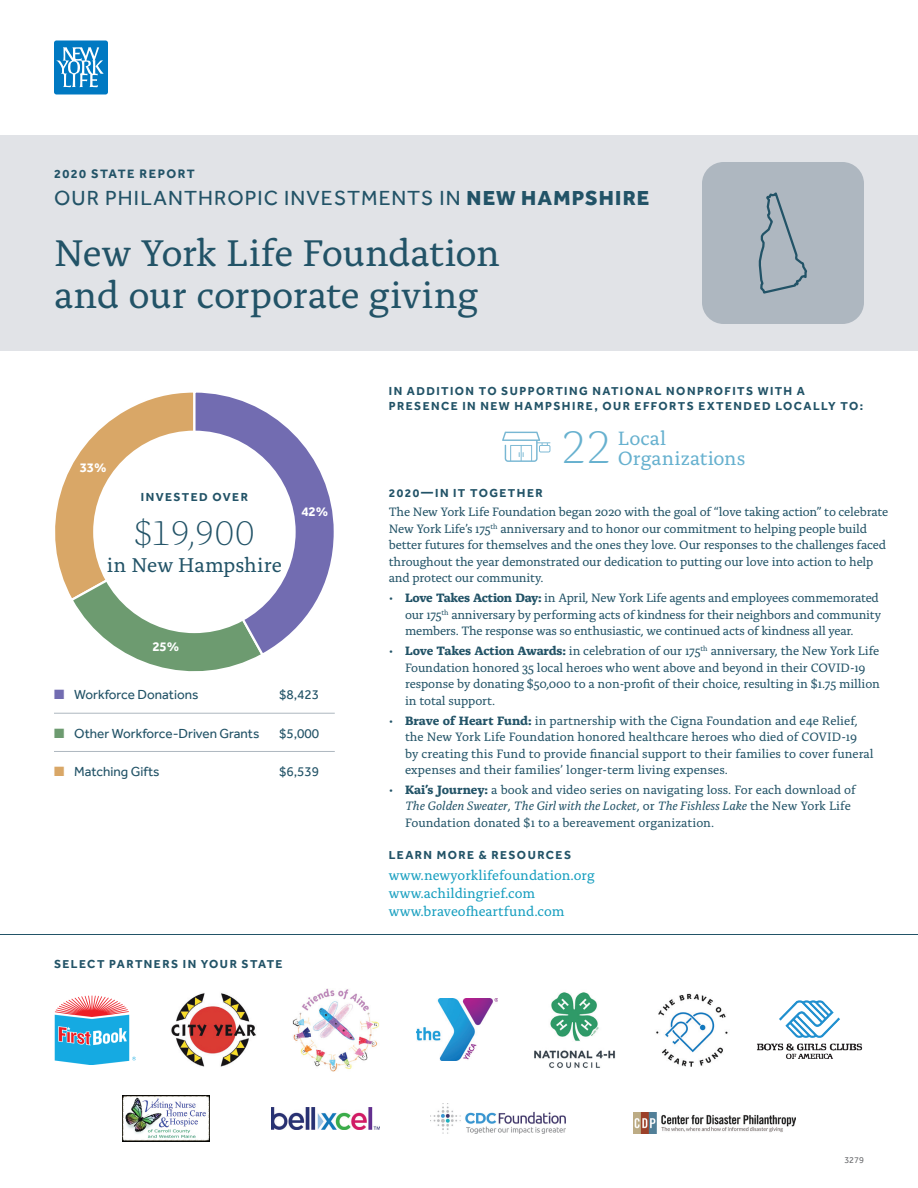
<style>
.page{position:relative;width:918px;height:1188px;background:#fff}
.page>*{position:absolute;margin:0;border:0;box-sizing:border-box;transform-origin:0 0}
.Callout__Alda_Light{font:300 48px "Alda OT";color:#67b1cf}
.Title__Alda_Regular{font:39px/42px "Alda OT";letter-spacing:-.015em;color:#225367}
.Callout__Alda_Light-2{font:300 36px "Alda OT";color:#225367}
.Title__Effra_Regular{font:21px "NYLIC Effra";letter-spacing:.055em;color:#225367}
.Callout__Alda_Regula{font:21px "Alda OT";letter-spacing:-.005em;color:#225367}
.Callout__Alda_Regula-2{font:20.25px/20.2px "Alda OT";color:#67b1cf}
.Body__Alda_Regular_9{font:14.25px "Alda OT";color:#159ebf}
.Chart_Key__Effra_Reg{font:13.5px "NYLIC Effra";color:#225367}
.t1{font:700 13.5px "NYLIC Effra";color:#fff}
.Body__Alda_Regular_8{font:12.75px/16.5px "Alda OT";letter-spacing:-.015em;color:#225367}
.Head__Effra_Bold_8_5{font:700 12.75px "NYLIC Effra";letter-spacing:.115em;color:#225367}
.Head__Effra_Bold_8_1{font:700 12px/15px "NYLIC Effra";letter-spacing:.12em;color:#225367}
.Code__Alda_Light_8_1{font:9px "NYLIC Effra";color:#6c6d70}
.s1{font-family:"Effra";font-weight:800}
.s2{color:#726cb1}
.s3{color:#6d9b70}
.s4{color:#d9a767}
.s5{font-weight:700}
.s6{font-style:italic}
</style>
<div class="page">
<div style="left:0;top:135px;width:918px;height:216px;background:#e1e3e7"></div>
<div style="left:702px;top:162px;width:162px;height:162px;background:#aeb7c0;border-radius:22px"></div>
<div style="left:54px;top:41px;width:54px;height:53px;background:#0079c2;border-radius:3px"></div>
<svg style="left:56px;top:47px;width:48px;height:40px"></svg>
<svg style="left:55px;top:392px;width:279px;height:280px"></svg>
<div style="left:93px;top:431px;width:203px;height:202px;background:#fff;border-radius:50%"></div>
<hr style="left:0;top:934px;width:918px;height:1px;background:#225367">
<hr style="left:54px;top:713px;width:281px;height:1px;background:#aeb7c0">
<hr style="left:54px;top:751px;width:281px;height:1px;background:#aeb7c0">
<svg style="left:502px;top:432px;width:48px;height:30px"></svg>
<svg style="left:758px;top:192px;width:49px;height:102px"></svg>
<img style="left:293px;top:988px;width:86px;height:84px">
<img style="left:123px;top:1095px;width:86px;height:47px">
<img style="left:416px;top:999px;width:81px;height:62px">
<img style="left:171px;top:993px;width:85px;height:74px">
<img style="left:757px;top:1000px;width:106px;height:59px">
<img style="left:656px;top:993px;width:72px;height:74px">
<img style="left:54px;top:995px;width:81px;height:70px">
<img style="left:534px;top:992px;width:81px;height:76px">
<img style="left:271px;top:1108px;width:108px;height:22px">
<img style="left:433px;top:1103px;width:133px;height:31px">
<img style="left:633px;top:1113px;width:162px;height:21px">
<p class="Head__Effra_Bold_8_5" style="left:54px;top:166px;width:142px">2020 STATE REPORT</p>
<p class="Title__Effra_Regular" style="left:54px;top:186px;width:597px">OUR PHILANTHROPIC INVESTMENTS IN <span class="s1">NEW HAMPSHIRE</span></p>
<p class="Title__Alda_Regular" style="left:54px;top:235px;width:447px">New York Life Foundation and our corporate giving</p>
<p class="t1" style="left:80px;top:459px;width:28px">33%</p>
<p class="Head__Effra_Bold_8_1" style="left:141px;top:489px;width:109px">INVESTED OVER</p>
<p class="Callout__Alda_Light-2" style="left:134px;top:518px;width:123px">$19,900</p>
<p class="Callout__Alda_Regula" style="left:107px;top:557px;width:176px">in New Hampshire</p>
<p class="t1" style="left:301px;top:503px;width:28px">42%</p>
<p class="t1" style="left:152px;top:638px;width:28px">25%</p>
<p class="Chart_Key__Effra_Reg" style="left:54px;top:687px;width:146px"><span class="s2">■</span> Workforce Donations</p>
<p class="Chart_Key__Effra_Reg" style="left:279px;top:687px;width:42px">$8,423</p>
<p class="Chart_Key__Effra_Reg" style="left:54px;top:725px;width:207px"><span class="s3">■</span> Other Workforce-Driven Grants</p>
<p class="Chart_Key__Effra_Reg" style="left:279px;top:725px;width:42px">$5,000</p>
<p class="Chart_Key__Effra_Reg" style="left:54px;top:763px;width:107px"><span class="s4">■</span> Matching Gifts</p>
<p class="Chart_Key__Effra_Reg" style="left:279px;top:763px;width:42px">$6,539</p>
<p class="Head__Effra_Bold_8_1" style="left:54px;top:956px;width:230px">SELECT PARTNERS IN YOUR STATE</p>
<p class="Head__Effra_Bold_8_1" style="left:389px;top:383px;width:476px">IN ADDITION TO SUPPORTING NATIONAL NONPROFITS WITH A<br>PRESENCE IN NEW HAMPSHIRE, OUR EFFORTS EXTENDED LOCALLY TO:</p>
<p class="Callout__Alda_Light" style="left:560px;top:427px;width:53px">22</p>
<p class="Callout__Alda_Regula-2" style="left:618px;top:429px;width:129px">Local<br>Organizations</p>
<p class="Head__Effra_Bold_8_1" style="left:389px;top:485px;width:155px">2020—IN IT TOGETHER</p>
<p class="Body__Alda_Regular_8" style="left:389px;top:505px;width:501px">The New York Life Foundation began 2020 with the goal of “love taking action” to celebrate New York Life’s 175<sup>th</sup> anniversary and to honor our commitment to helping people build better futures for themselves and the ones they love. Our responses to the challenges faced throughout the year demonstrated our dedication to putting our love into action to help and protect our community.</p>
<p class="Body__Alda_Regular_8" style="left:405px;top:591px;width:478px;text-indent:-16px">• <span class="s5">Love Takes Action Day:</span> in April, New York Life agents and employees commemorated our 175<sup>th</sup> anniversary by performing acts of kindness for their neighbors and community members. The response was so enthusiastic, we continued acts of kindness all year.</p>
<p class="Body__Alda_Regular_8" style="left:405px;top:644px;width:477px;text-indent:-16px">• <span class="s5">Love Takes Action Awards:</span> in celebration of our 175<sup>th</sup> anniversary, the New York Life Foundation honored 35 local heroes who went above and beyond in their COVID-19 response by donating $50,000 to a non-profit of their choice, resulting in $1.75 million in total support.</p>
<p class="Body__Alda_Regular_8" style="left:405px;top:713px;width:470px;text-indent:-16px">• <span class="s5">Brave of Heart Fund:</span> in partnership with the Cigna Foundation and e4e Relief, the New York Life Foundation honored healthcare heroes who died of COVID-19 by creating this Fund to provide financial support to their families to cover funeral expenses and their families’ longer-term living expenses.</p>
<p class="Body__Alda_Regular_8" style="left:405px;top:783px;width:452px;text-indent:-16px">• <span class="s5">Kai’s Journey:</span> a book and video series on navigating loss. For each download of<br><span class="s6">The Golden Sweater</span>, <span class="s6">The Girl with the Locket</span>, or <span class="s6">The Fishless Lake</span> the New York Life<br>Foundation donated $1 to a bereavement organization.</p>
<p class="Head__Effra_Bold_8_1" style="left:389px;top:847px;width:184px">LEARN MORE &amp; RESOURCES</p>
<p class="Body__Alda_Regular_9" style="left:389px;top:870px;width:207px">www.newyorklifefoundation.org</p>
<p class="Body__Alda_Regular_9" style="left:389px;top:888px;width:148px">www.achildingrief.com</p>
<p class="Body__Alda_Regular_9" style="left:389px;top:906px;width:177px">www.braveofheartfund.com</p>
<p class="Code__Alda_Light_8_1" style="left:844px;top:1154px;width:21px">3279</p>
</div>
